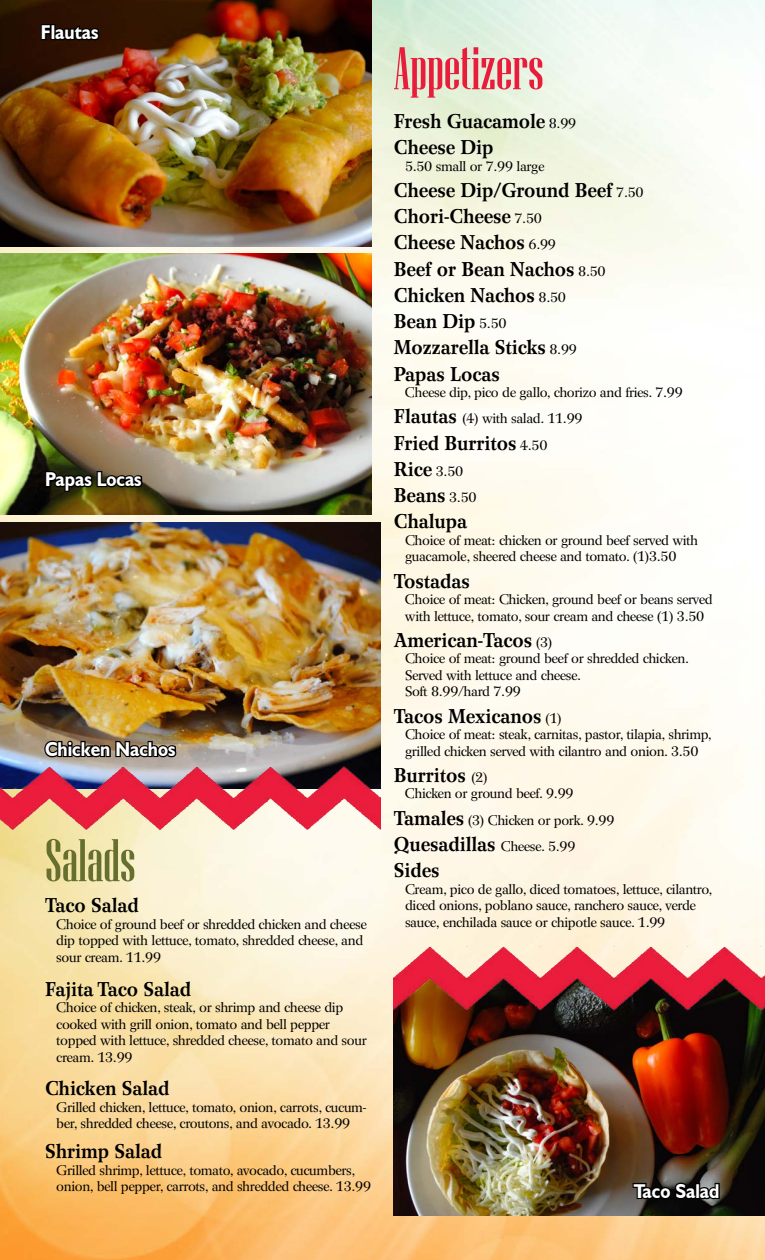
<style>
.page{position:relative;width:765px;height:1260px;background:#fff}
.page>*{position:absolute;margin:0;border:0;box-sizing:border-box;transform-origin:0 0}
.t1{font:60px "Niagara Solid";color:#e91d3b}
.t2{font:60px "Niagara Solid";color:#666f2e}
.t3{font:700 20px/26.2px "Wilke LT Std";color:#000;scale:.9 1}
.t4{font:700 20px "Humanist 521 BT";color:#fff;scale:.9 1}
.t5{font:13.75px/16.5px "Wilke LT Std";letter-spacing:-.025em;color:#000}
.s1{font-weight:400;font-size:13.75px}
.s2{font-weight:700;font-size:20px}
</style>
<div class="page">
<img style="left:0;top:0;width:765px;height:1260px">
<img style="left:0;top:522px;width:381px;height:213px">
<img style="left:0;top:735px;width:381px;height:103px">
<img style="left:0;top:0;width:371px;height:246px">
<svg style="left:40px;top:23px;width:61px;height:19px"></svg>
<svg style="left:43px;top:739px;width:135px;height:20px;background:#483f34"></svg>
<img style="left:0;top:253px;width:371px;height:262px">
<svg style="left:44px;top:469px;width:101px;height:24px;background:#282510"></svg>
<img style="left:394px;top:1018px;width:371px;height:198px">
<img style="left:394px;top:942px;width:371px;height:76px">
<svg style="left:631px;top:1181px;width:90px;height:20px;background:#1e1d1c"></svg>
<h2 class="t4" style="left:41px;top:20px;width:66px">Flautas</h2>
<h2 class="t4" style="left:45px;top:467px;width:109px">Papas Locas</h2>
<h2 class="t4" style="left:45px;top:737px;width:147px">Chicken Nachos</h2>
<h1 class="t2" style="left:45px;top:829px;width:92px">Salads</h1>
<h2 class="t3" style="left:45px;top:892px;width:106px">Taco Salad</h2>
<p class="t5" style="left:56px;top:916px;width:312px">Choice of ground beef or shredded chicken and cheese dip topped with lettuce, tomato, shredded cheese, and sour cream. 11.99</p>
<h2 class="t3" style="left:45px;top:976px;width:164px">Fajita Taco Salad</h2>
<p class="t5" style="left:56px;top:999px;width:312px">Choice of chicken, steak, or shrimp and cheese dip cooked with grill onion, tomato and bell pepper topped with lettuce, shredded cheese, tomato and sour cream. 13.99</p>
<h2 class="t3" style="left:45px;top:1075px;width:140px">Chicken Salad</h2>
<p class="t5" style="left:56px;top:1099px;width:312px">Grilled chicken, lettuce, tomato, onion, carrots, cucum&shy;ber, shredded cheese, croutons, and avocado. 13.99</p>
<h2 class="t3" style="left:45px;top:1138px;width:132px">Shrimp Salad</h2>
<p class="t5" style="left:56px;top:1162px;width:317px">Grilled shrimp, lettuce, tomato, avocado, cucumbers, onion, bell pepper, carrots, and shredded cheese. 13.99</p>
<h1 class="t1" style="left:394px;top:37px;width:151px">Appetizers</h1>
<h2 class="t3" style="left:394px;top:108px;width:204px">Fresh Guacamole <span class="s1">8.99<br></span>Cheese Dip</h2>
<p class="t5" style="left:405px;top:158px;width:141px">5.50 small or 7.99 large</p>
<h2 class="t3" style="left:394px;top:177px;width:279px">Cheese Dip/Ground Beef <span class="s1">7.50<br></span>Chori-Cheese <span class="s1">7.50<br></span>Cheese Nachos <span class="s1">6.99<br></span>Beef or Bean Nachos <span class="s1">8.50<br></span>Chicken Nachos <span class="s1">8.50<br></span>Bean Dip <span class="s1">5.50<br></span>Mozzarella Sticks <span class="s1">8.99<br></span>Papas Locas</h2>
<p class="t5" style="left:394px;top:379px;width:291px;line-height:26.2px;text-indent:11px">Cheese dip, pico de gallo, chorizo and fries. 7.99<br><span class="s2">Flautas</span> (4) with salad. 11.99</p>
<h2 class="t3" style="left:394px;top:430px;width:172px">Fried Burritos <span class="s1">4.50<br></span>Rice <span class="s1">3.50<br></span>Beans <span class="s1">3.50<br></span>Chalupa</h2>
<p class="t5" style="left:405px;top:532px;width:295px">Choice of meat: chicken or ground beef served with guacamole, sheered cheese and tomato. (1)3.50</p>
<h2 class="t3" style="left:394px;top:568px;width:86px">Tostadas</h2>
<p class="t5" style="left:405px;top:591px;width:309px">Choice of meat: Chicken, ground beef or beans served with lettuce, tomato, sour cream and cheese (1) 3.50</p>
<h2 class="t3" style="left:394px;top:627px;width:178px">American-Tacos <span class="s1">(3)</span></h2>
<p class="t5" style="left:405px;top:651px;width:286px">Choice of meat: ground beef or shredded chicken.<br>Served with lettuce and cheese.<br>Soft 8.99/hard 7.99</p>
<h2 class="t3" style="left:394px;top:703px;width:188px">Tacos Mexicanos <span class="s1">(1)</span></h2>
<p class="t5" style="left:405px;top:726px;width:309px">Choice of meat: steak, carnitas, pastor, tilapia, shrimp, grilled chicken served with cilantro and onion. 3.50</p>
<h2 class="t3" style="left:394px;top:762px;width:106px">Burritos <span class="s1">(2)</span></h2>
<p class="t5" style="left:394px;top:781px;width:222px;line-height:26.2px;text-indent:11px">Chicken or ground beef. 9.99<br><span class="s2">Tamales</span> (3) Chicken or pork. 9.99</p>
<h2 class="t3" style="left:394px;top:831px;width:203px">Quesadillas <span class="s1">Cheese. 5.99<br></span>Sides</h2>
<p class="t5" style="left:405px;top:881px;width:309px">Cream, pico de gallo, diced tomatoes, lettuce, cilantro, diced onions, poblano sauce, ranchero sauce, verde sauce, enchilada sauce or chipotle sauce. 1.99</p>
<h2 class="t4" style="left:634px;top:1179px;width:97px">Taco Salad</h2>
</div>
